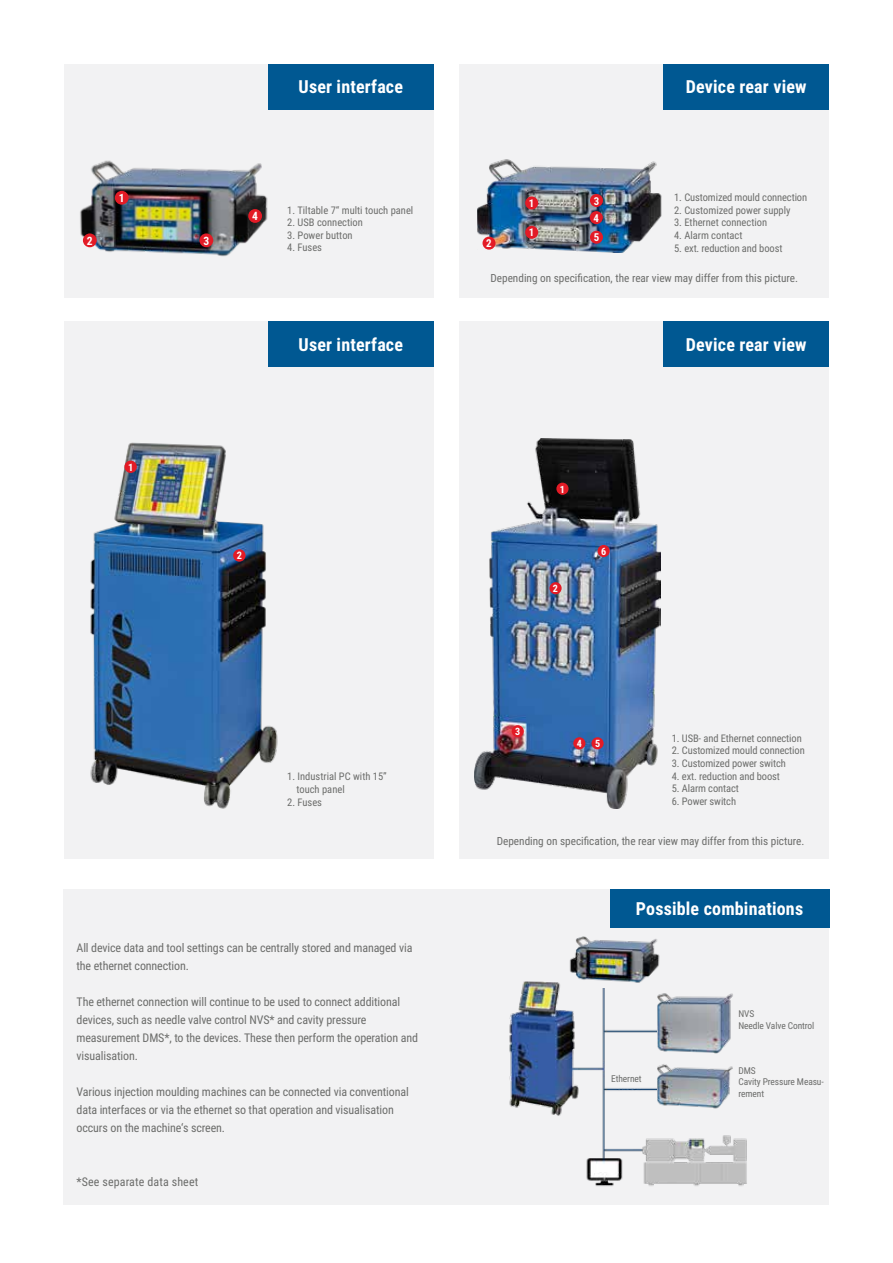
<style>
.page{position:relative;width:893px;height:1263px;background:#fff}
.page>*{position:absolute;margin:0;border:0;box-sizing:border-box;transform-origin:0 0}
.t1{font:700 18px "Roboto Condensed";letter-spacing:.01em;color:#fff}
.t2{font:12px/18px "Roboto Condensed";letter-spacing:-.01em;color:#6c6d6b}
.t3{font:12px "Roboto Condensed";letter-spacing:.01em;color:#6c6d6b}
.t4{font:700 11.55px "Roboto Condensed";color:#fff}
.t5{font:11.25px "Roboto Condensed";color:#6c6d6b}
.t6{font:700 10.8px/17.1px "Roboto Condensed";color:#fff}
.t7{font:10.5px/12.6px "Roboto Condensed";letter-spacing:-.01em;color:#6c6d6b}
.t8{font:700 10.35px "Roboto Condensed";color:#fff}
.t9{font:700 10.2px "Roboto Condensed";color:#fff}
.t10{font:9.45px/11.4px "Roboto Condensed";letter-spacing:-.01em;color:#6c6d6b}
</style>
<div class="page">
<div style="left:459px;top:321px;width:370px;height:538px;background:#f2f2f3"></div>
<div style="left:459px;top:64px;width:370px;height:234px;background:#f2f2f3"></div>
<div style="left:64px;top:64px;width:370px;height:234px;background:#f2f2f3"></div>
<img style="left:80px;top:160px;width:188px;height:97px">
<div style="left:115px;top:191px;width:14px;height:14px;background:#e31b26;border-radius:50%"></div>
<div style="left:83px;top:233px;width:14px;height:14px;background:#e31b26;border-radius:50%"></div>
<div style="left:199px;top:233px;width:14px;height:14px;background:#e31b26;border-radius:50%"></div>
<div style="left:248px;top:209px;width:14px;height:14px;background:#e31b26;border-radius:50%"></div>
<img style="left:477px;top:159px;width:185px;height:93px">
<div style="left:525px;top:196px;width:13px;height:13px;background:#e31b26;border-radius:50%"></div>
<div style="left:525px;top:226px;width:13px;height:13px;background:#e31b26;border-radius:50%"></div>
<div style="left:64px;top:321px;width:369px;height:538px;background:#f2f2f3"></div>
<div style="left:64px;top:889px;width:765px;height:316px;background:#f2f2f3"></div>
<img style="left:474px;top:439px;width:187px;height:370px">
<img style="left:90px;top:442px;width:188px;height:367px">
<div style="left:124px;top:461px;width:13px;height:12px;background:#e31b26;border-radius:50%"></div>
<div style="left:233px;top:549px;width:13px;height:13px;background:#e31b26;border-radius:50%"></div>
<div style="left:556px;top:483px;width:13px;height:12px;background:#e31b26;border-radius:50%"></div>
<div style="left:549px;top:582px;width:13px;height:12px;background:#e31b26;border-radius:50%"></div>
<div style="left:512px;top:725px;width:12px;height:12px;background:#e31b26;border-radius:50%"></div>
<div style="left:573px;top:737px;width:12px;height:12px;background:#e31b26;border-radius:50%"></div>
<div style="left:591px;top:737px;width:13px;height:12px;background:#e31b26;border-radius:50%"></div>
<div style="left:598px;top:545px;width:12px;height:12px;background:#e31b26;border-radius:50%"></div>
<img style="left:509px;top:981px;width:238px;height:205px">
<div style="left:590px;top:194px;width:13px;height:13px;background:#e31b26;border-radius:50%"></div>
<div style="left:590px;top:211px;width:13px;height:13px;background:#e31b26;border-radius:50%"></div>
<div style="left:590px;top:231px;width:13px;height:13px;background:#e31b26;border-radius:50%"></div>
<img style="left:657px;top:987px;width:78px;height:68px">
<div style="left:657px;top:1055px;width:78px;height:70px;background:#f2f2f3"></div>
<img style="left:657px;top:1064px;width:76px;height:45px">
<div style="left:562px;top:937px;width:105px;height:50px;background:#f2f2f3"></div>
<img style="left:569px;top:937px;width:91px;height:46px">
<div style="left:465px;top:237px;width:24px;height:12px;background:#f2f2f3"></div>
<div style="left:482px;top:237px;width:13px;height:13px;background:#e31b26;border-radius:50%"></div>
<div style="left:610px;top:889px;width:219px;height:38px;background:#005892"></div>
<div style="left:268px;top:64px;width:166px;height:45px;background:#005892"></div>
<div style="left:663px;top:321px;width:166px;height:45px;background:#005892"></div>
<div style="left:663px;top:64px;width:166px;height:45px;background:#005892"></div>
<div style="left:268px;top:321px;width:166px;height:45px;background:#005892"></div>
<p class="t4" style="left:119px;top:190px;width:7px">1</p>
<p class="t4" style="left:87px;top:232px;width:7px">2</p>
<p class="t4" style="left:203px;top:232px;width:7px">3</p>
<h1 class="t1" style="left:299px;top:74px;width:106px">User interface</h1>
<p class="t4" style="left:252px;top:208px;width:7px">4</p>
<p class="t7" style="left:287px;top:203px;width:128px">1. Tiltable 7“ multi touch panel</p>
<p class="t7" style="left:287px;top:216px;width:77px">2. USB connection</p>
<p class="t7" style="left:287px;top:228px;width:67px">3. Power button</p>
<p class="t7" style="left:287px;top:241px;width:36px">4. Fuses</p>
<h1 class="t1" style="left:299px;top:331px;width:106px">User interface</h1>
<p class="t8" style="left:128px;top:460px;width:7px">1</p>
<p class="t8" style="left:237px;top:548px;width:7px">2</p>
<p class="t7" style="left:296px;top:770px;width:92px;text-indent:-9px">1. Industrial PC with 15” touch panel</p>
<p class="t7" style="left:287px;top:795px;width:36px">2. Fuses</p>
<p class="t2" style="left:77px;top:939px;width:337px">All device data and tool settings can be centrally stored and managed via the ethernet connection.</p>
<p class="t2" style="left:77px;top:993px;width:343px">The ethernet connection will continue to be used to connect additional devices, such as needle valve control NVS* and cavity pressure measurement DMS*, to the devices. These then perform the operation and visualisation.</p>
<p class="t2" style="left:77px;top:1083px;width:334px">Various injection moulding machines can be connected via conventional data interfaces or via the ethernet so that operation and visualisation occurs on the machine‘s screen.</p>
<p class="t3" style="left:77px;top:1174px;width:123px">*See separate data sheet</p>
<p class="t6" style="left:486px;top:234px;width:7px">2</p>
<p class="t6" style="left:529px;top:194px;width:7px">1</p>
<p class="t6" style="left:529px;top:224px;width:7px">1</p>
<p class="t6" style="left:594px;top:192px;width:7px">3<br>4</p>
<p class="t6" style="left:594px;top:228px;width:7px">5</p>
<h1 class="t1" style="left:686px;top:74px;width:122px">Device rear view</h1>
<p class="t7" style="left:674px;top:191px;width:135px">1. Customized mould connection</p>
<p class="t7" style="left:674px;top:203px;width:118px">2. Customized power supply</p>
<p class="t7" style="left:674px;top:216px;width:95px">3. Ethernet connection</p>
<p class="t7" style="left:674px;top:229px;width:70px">4. Alarm contact</p>
<p class="t7" style="left:674px;top:241px;width:110px">5. ext. reduction and boost</p>
<p class="t5" style="left:490px;top:270px;width:309px">Depending on specification, the rear view may differ from this picture.</p>
<p class="t9" style="left:560px;top:482px;width:7px">1</p>
<p class="t9" style="left:553px;top:581px;width:7px">2</p>
<p class="t9" style="left:601px;top:544px;width:7px">6</p>
<p class="t9" style="left:515px;top:724px;width:7px">3</p>
<p class="t9" style="left:577px;top:736px;width:7px">4</p>
<p class="t9" style="left:595px;top:736px;width:7px">5</p>
<h1 class="t1" style="left:686px;top:331px;width:122px">Device rear view</h1>
<p class="t7" style="left:672px;top:731px;width:131px">1. USB- and Ethernet connection</p>
<p class="t7" style="left:672px;top:744px;width:134px">2. Customized mould connection</p>
<p class="t7" style="left:672px;top:756px;width:115px">3. Customized power switch</p>
<p class="t7" style="left:672px;top:769px;width:110px">4. ext. reduction and boost</p>
<p class="t7" style="left:672px;top:782px;width:69px">5. Alarm contact</p>
<p class="t7" style="left:672px;top:794px;width:66px">6. Power switch</p>
<p class="t5" style="left:497px;top:833px;width:309px">Depending on specification, the rear view may differ from this picture.</p>
<h1 class="t1" style="left:636px;top:896px;width:169px">Possible combinations</h1>
<p class="t10" style="left:611px;top:1072px;width:32px">Ethernet</p>
<p class="t10" style="left:738px;top:1008px;width:77px">NVS<br>Needle Valve Control</p>
<p class="t10" style="left:738px;top:1064px;width:87px">DMS<br>Cavity Pressure Measu&shy;rement</p>
</div>
